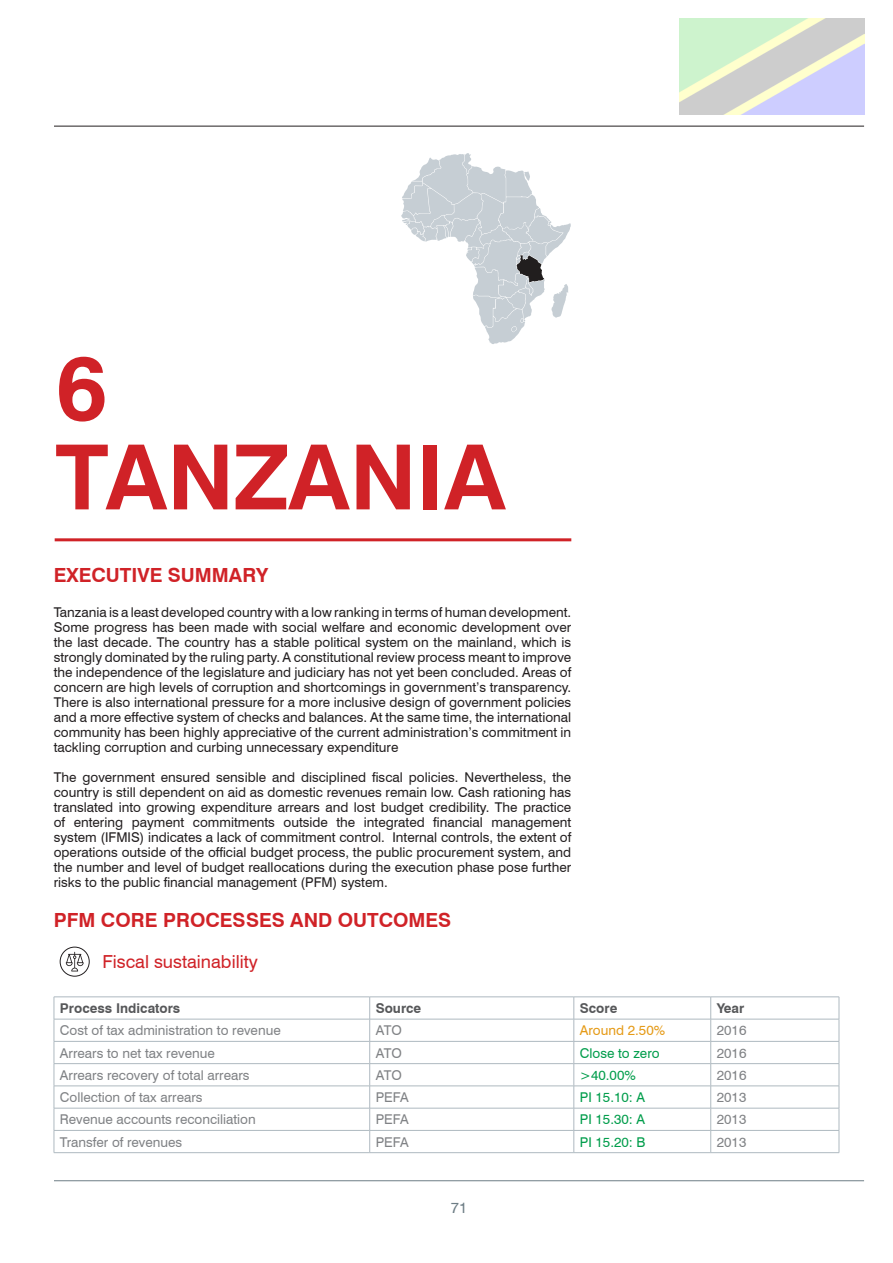
<style>
.page{position:relative;width:893px;height:1263px;background:#fff}
.page>*{position:absolute;margin:0;border:0;box-sizing:border-box;transform-origin:0 0}
.t1{font:700 90px "Swiss 721 BT";color:#d02227}
.t2{font:700 19.5px "Swiss 721 BT";color:#d02227}
.t3{font:18px "Swiss 721 BT";color:#d02227}
.t4{font:15px "Swiss 721 BT";color:#6d7d85}
.t5{font:13.5px/15px "Swiss 721 BT";color:#231f20;text-align:justify}
.t6{font:13.5px "Swiss 721 BT";color:#808285}
.t7{font:13.5px "Swiss 721 BT";color:#009d4b}
.t8{font:700 13.5px "Swiss 721 BT";color:#57585a}
.t9{font:13.5px "Swiss 721 BT";color:#e59a16}
</style>
<div class="page">
<hr style="left:54px;top:126px;width:810px;height:1px;background:#231f20">
<hr style="left:54px;top:1180px;width:810px;height:1px;background:#6d7d85">
<img style="left:679px;top:19px;width:185px;height:95px">
<svg style="left:401px;top:153px;width:170px;height:191px"></svg>
<svg style="left:60px;top:947px;width:29px;height:29px"></svg>
<div style="left:60px;top:947px;width:30px;height:29px;border:1px solid #231f20;border-radius:50%"></div>
<svg style="left:66px;top:952px;width:18px;height:19px"></svg>
<hr style="left:55px;top:538px;width:516px;height:3px;background:#d02227">
<hr style="left:54px;top:996px;width:316px;height:1px;background:#aeb9c0">
<hr style="left:370px;top:996px;width:204px;height:1px;background:#aeb9c0">
<hr style="left:574px;top:996px;width:137px;height:1px;background:#aeb9c0">
<hr style="left:711px;top:996px;width:128px;height:1px;background:#aeb9c0">
<hr style="left:54px;top:1019px;width:316px;height:1px;background:#aeb9c0">
<hr style="left:370px;top:1019px;width:204px;height:1px;background:#aeb9c0">
<hr style="left:574px;top:1019px;width:137px;height:1px;background:#aeb9c0">
<hr style="left:711px;top:1019px;width:128px;height:1px;background:#aeb9c0">
<hr style="left:54px;top:1041px;width:316px;height:1px;background:#aeb9c0">
<hr style="left:370px;top:1041px;width:204px;height:1px;background:#aeb9c0">
<hr style="left:574px;top:1041px;width:137px;height:1px;background:#aeb9c0">
<hr style="left:711px;top:1041px;width:128px;height:1px;background:#aeb9c0">
<hr style="left:54px;top:1063px;width:316px;height:1px;background:#aeb9c0">
<hr style="left:370px;top:1063px;width:204px;height:1px;background:#aeb9c0">
<hr style="left:574px;top:1063px;width:137px;height:1px;background:#aeb9c0">
<hr style="left:711px;top:1063px;width:128px;height:1px;background:#aeb9c0">
<hr style="left:54px;top:1086px;width:316px;height:1px;background:#aeb9c0">
<hr style="left:370px;top:1086px;width:204px;height:1px;background:#aeb9c0">
<hr style="left:574px;top:1086px;width:137px;height:1px;background:#aeb9c0">
<hr style="left:711px;top:1086px;width:128px;height:1px;background:#aeb9c0">
<hr style="left:54px;top:1108px;width:316px;height:1px;background:#aeb9c0">
<hr style="left:370px;top:1108px;width:204px;height:1px;background:#aeb9c0">
<hr style="left:574px;top:1108px;width:137px;height:1px;background:#aeb9c0">
<hr style="left:711px;top:1108px;width:128px;height:1px;background:#aeb9c0">
<hr style="left:54px;top:1130px;width:316px;height:1px;background:#aeb9c0">
<svg style="left:54px;top:997px;width:1px;height:155px"></svg>
<hr style="left:370px;top:1130px;width:204px;height:1px;background:#aeb9c0">
<svg style="left:369px;top:997px;width:1px;height:155px"></svg>
<hr style="left:574px;top:1130px;width:137px;height:1px;background:#aeb9c0">
<svg style="left:574px;top:997px;width:1px;height:155px"></svg>
<hr style="left:711px;top:1130px;width:128px;height:1px;background:#aeb9c0">
<svg style="left:710px;top:997px;width:1px;height:155px"></svg>
<svg style="left:839px;top:997px;width:1px;height:155px"></svg>
<hr style="left:54px;top:1152px;width:316px;height:1px;background:#aeb9c0">
<hr style="left:370px;top:1152px;width:204px;height:1px;background:#aeb9c0">
<hr style="left:574px;top:1152px;width:137px;height:1px;background:#aeb9c0">
<hr style="left:711px;top:1152px;width:128px;height:1px;background:#aeb9c0">
<h1 class="t1" style="left:56px;top:333px;width:53px">6</h1>
<h1 class="t1" style="left:55px;top:423px;width:452px">TANZANIA</h1>
<h2 class="t2" style="left:54px;top:563px;width:216px">EXECUTIVE SUMMARY</h2>
<p class="t5" style="left:54px;top:604px;width:519px">Tanzania is a least developed country with a low ranking in terms of human development.<br>Some progress has been made with social welfare and economic development over the last decade. The country has a stable political system on the mainland, which is strongly dominated by the ruling party. A constitutional review process meant to improve the independence of the legislature and judiciary has not yet been concluded. Areas of concern are high levels of corruption and shortcomings in government’s transparency.<br>There is also international pressure for a more inclusive design of government policies and a more effective system of checks and balances. At the same time, the international community has been highly appreciative of the current administration’s commitment in tackling corruption and curbing unnecessary expenditure</p>
<p class="t5" style="left:54px;top:769px;width:519px">The government ensured sensible and disciplined fiscal policies. Nevertheless, the country is still dependent on aid as domestic revenues remain low. Cash rationing has translated into growing expenditure arrears and lost budget credibility. The practice of entering payment commitments outside the integrated financial management system (IFMIS) indicates a lack of commitment control. Internal controls, the extent of operations outside of the official budget process, the public procurement system, and the number and level of budget reallocations during the execution phase pose further risks to the public financial management (PFM) system.</p>
<h2 class="t2" style="left:54px;top:908px;width:399px">PFM CORE PROCESSES AND OUTCOMES</h2>
<h3 class="t3" style="left:102px;top:951px;width:157px">Fiscal sustainability</h3>
<p class="t8" style="left:60px;top:1000px;width:122px">Process Indicators</p>
<p class="t8" style="left:376px;top:1000px;width:47px">Source</p>
<p class="t8" style="left:580px;top:1000px;width:39px">Score</p>
<p class="t8" style="left:717px;top:1000px;width:29px">Year</p>
<p class="t6" style="left:60px;top:1022px;width:222px">Cost of tax administration to revenue</p>
<p class="t6" style="left:376px;top:1022px;width:28px">ATO</p>
<p class="t9" style="left:580px;top:1022px;width:87px">Around 2.50%</p>
<p class="t6" style="left:717px;top:1022px;width:31px">2016</p>
<p class="t6" style="left:60px;top:1045px;width:156px">Arrears to net tax revenue</p>
<p class="t6" style="left:376px;top:1045px;width:28px">ATO</p>
<p class="t7" style="left:580px;top:1045px;width:81px">Close to zero</p>
<p class="t6" style="left:717px;top:1045px;width:31px">2016</p>
<p class="t6" style="left:60px;top:1067px;width:191px">Arrears recovery of total arrears</p>
<p class="t6" style="left:376px;top:1067px;width:28px">ATO</p>
<p class="t7" style="left:580px;top:1067px;width:57px">&gt;40.00%</p>
<p class="t6" style="left:717px;top:1067px;width:31px">2016</p>
<p class="t6" style="left:60px;top:1089px;width:144px">Collection of tax arrears</p>
<p class="t6" style="left:376px;top:1089px;width:35px">PEFA</p>
<p class="t7" style="left:580px;top:1089px;width:67px">PI 15.10: A</p>
<p class="t6" style="left:717px;top:1089px;width:31px">2013</p>
<p class="t6" style="left:60px;top:1111px;width:197px">Revenue accounts reconciliation</p>
<p class="t6" style="left:376px;top:1111px;width:35px">PEFA</p>
<p class="t7" style="left:580px;top:1111px;width:67px">PI 15.30: A</p>
<p class="t6" style="left:717px;top:1111px;width:31px">2013</p>
<p class="t6" style="left:60px;top:1134px;width:124px">Transfer of revenues</p>
<p class="t6" style="left:376px;top:1134px;width:35px">PEFA</p>
<p class="t7" style="left:580px;top:1134px;width:67px">PI 15.20: B</p>
<p class="t6" style="left:717px;top:1134px;width:31px">2013</p>
<p class="t4" style="left:451px;top:1199px;width:18px">71</p>
<p class="t4" style="left:455px;top:1199px;width:10px">3</p>
</div>
